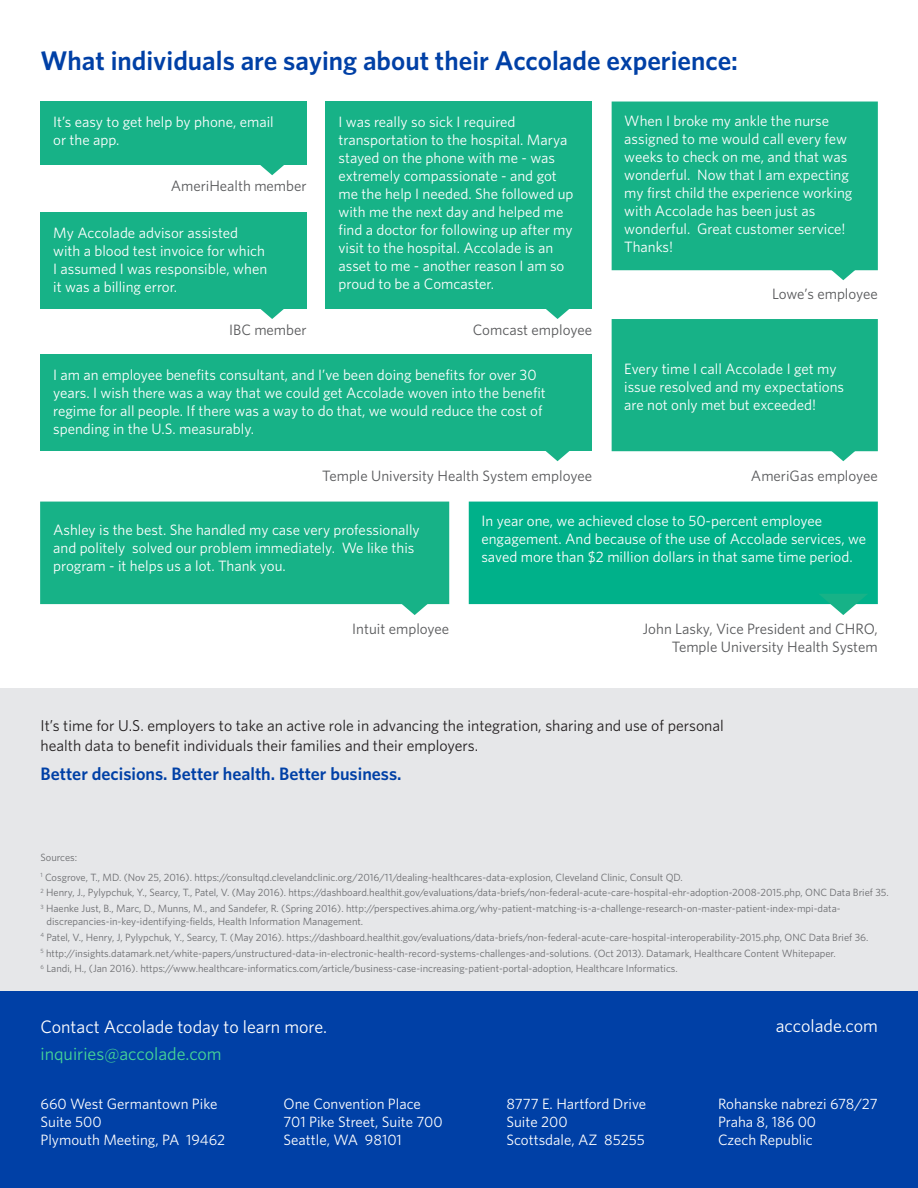
<style>
.page{position:relative;width:918px;height:1188px;background:#fff}
.page>*{position:absolute;margin:0;border:0;box-sizing:border-box;transform-origin:0 0}
.t1{font:600 27px "Whitney";color:#0040a6}
.t2{font:18px "Whitney";color:#fff}
.t3{font:600 18px "Whitney";color:#0040a6}
.t4{font:18px "Whitney";color:#47d696}
.t5{font:15.75px/20.2px "Whitney";color:#231f20}
.t6{font:15px/18px "Whitney";color:#fff}
.t7{font:15px/18px "Whitney";color:#57585a;text-align:right}
.t8{font:10.5px/12.6px "Whitney";color:#6c6d70}
</style>
<div class="page">
<div style="left:0;top:688px;width:918px;height:307px;background:#e6e7e9"></div>
<div style="left:0;top:991px;width:918px;height:197px;background:#0040a6"></div>
<div style="left:612px;top:102px;width:266px;height:168px;background:#17b287"></div>
<svg style="left:818px;top:259px;width:50px;height:21px"></svg>
<div style="left:326px;top:102px;width:266px;height:207px;background:#17b287"></div>
<div style="left:40px;top:354px;width:552px;height:97px;background:#17b287"></div>
<div style="left:40px;top:102px;width:267px;height:63px;background:#17b287"></div>
<svg style="left:260px;top:165px;width:24px;height:10px"></svg>
<svg style="left:546px;top:309px;width:23px;height:10px"></svg>
<svg style="left:545px;top:451px;width:25px;height:10px"></svg>
<svg style="left:612px;top:319px;width:266px;height:142px;background:#26b78e"></svg>
<div style="left:40px;top:212px;width:267px;height:97px;background:#17b287"></div>
<svg style="left:260px;top:309px;width:24px;height:10px"></svg>
<svg style="left:40px;top:502px;width:409px;height:113px;background:#2cb992"></svg>
<svg style="left:469px;top:502px;width:409px;height:113px;background:#18b894"></svg>
<p class="t1" style="left:40px;top:43px;width:699px">What individuals are saying about their Accolade experience:</p>
<p class="t6" style="left:53px;top:112px;width:222px">It’s easy to get help by phone, email or the app.</p>
<p class="t7" style="left:171px;top:177px;width:138px">AmeriHealth member</p>
<p class="t6" style="left:53px;top:223px;width:216px">My Accolade advisor assisted with a blood test invoice for which<br>I assumed I was responsible, when it was a billing error.</p>
<p class="t7" style="left:229px;top:320px;width:79px">IBC member</p>
<p class="t6" style="left:339px;top:112px;width:237px">I was really so sick I required transportation to the hospital. Marya stayed on the phone with me - was extremely compassionate - and got me the help I needed. She followed up with me the next day and helped me find a doctor for following up after my visit to the hospital. Accolade is an asset to me - another reason I am so proud to be a Comcaster.</p>
<p class="t7" style="left:473px;top:320px;width:121px">Comcast employee</p>
<p class="t6" style="left:53px;top:365px;width:494px">I am an employee benefits consultant, and I’ve been doing benefits for over 30 years. I wish there was a way that we could get Accolade woven into the benefit regime for all people. If there was a way to do that, we would reduce the cost of spending in the U.S. measurably.</p>
<p class="t7" style="left:322px;top:466px;width:271px">Temple University Health System employee</p>
<p class="t6" style="left:624px;top:111px;width:230px">When I broke my ankle the nurse assigned to me would call every few weeks to check on me, and that was wonderful. Now that I am expecting my first child the experience working with Accolade has been just as wonderful. Great customer service!<br>Thanks!</p>
<p class="t7" style="left:772px;top:285px;width:107px">Lowe’s employee</p>
<p class="t6" style="left:624px;top:359px;width:221px">Every time I call Accolade I get my issue resolved and my expectations are not only met but exceeded!</p>
<p class="t7" style="left:751px;top:466px;width:128px">AmeriGas employee</p>
<p class="t6" style="left:53px;top:520px;width:368px">Ashley is the best. She handled my case very professionally and politely solved our problem immediately. We like this program - it helps us a lot. Thank you.</p>
<p class="t6" style="left:481px;top:512px;width:386px">In year one, we achieved close to 50-percent employee engagement. And because of the use of Accolade services, we saved more than $2 million dollars in that same time period.</p>
<p class="t7" style="left:352px;top:619px;width:99px">Intuit employee</p>
<p class="t7" style="left:643px;top:619px;width:236px">John Lasky, Vice President and CHRO,<br>Temple University Health System</p>
<p class="t5" style="left:40px;top:715px;width:685px">It’s time for U.S. employers to take an active role in advancing the integration, sharing and use of personal health data to benefit individuals their families and their employers.</p>
<p class="t3" style="left:40px;top:761px;width:363px">Better decisions. Better health. Better business.</p>
<p class="t8" style="left:40px;top:851px;width:38px">Sources:</p>
<p class="t8" style="left:40px;top:870px;width:644px"><sup>1</sup> Cosgrove, T., MD. (Nov 25, 2016). https://consultqd.clevelandclinic.org/2016/11/dealing-healthcares-data-explosion, Cleveland Clinic, Consult QD.</p>
<p class="t8" style="left:40px;top:886px;width:850px"><sup>2</sup> Henry, J., Pylypchuk, Y., Searcy, T., Patel, V. (May 2016). https://dashboard.healthit.gov/evaluations/data-briefs/non-federal-acute-care-hospital-ehr-adoption-2008-2015.php, ONC Data Brief 35.</p>
<p class="t8" style="left:46px;top:902px;width:796px;text-indent:-6px"><sup>3</sup> Haenke Just, B., Marc, D., Munns, M., and Sandefer, R. (Spring 2016). http://perspectives.ahima.org/why-patient-matching-is-a-challenge-research-on-master-patient-index-mpi-data&shy;discrepancies-in-key-identifying-fields, Health Information Management.</p>
<p class="t8" style="left:40px;top:931px;width:830px"><sup>4</sup> Patel, V., Henry, J, Pylypchuk, Y., Searcy, T. (May 2016). https://dashboard.healthit.gov/evaluations/data-briefs/non-federal-acute-care-hospital-interoperability-2015.php, ONC Data Brief 36.</p>
<p class="t8" style="left:40px;top:946px;width:797px"><sup>5</sup> http://insights.datamark.net/white-papers/unstructured-data-in-electronic-health-record-systems-challenges-and-solutions. (Oct 2013). Datamark, Healthcare Content Whitepaper.</p>
<p class="t8" style="left:40px;top:962px;width:639px"><sup>6</sup> Landi, H., (Jan 2016). https://www.healthcare-informatics.com/article/business-case-increasing-patient-portal-adoption, Healthcare Informatics.</p>
<p class="t2" style="left:40px;top:1015px;width:288px">Contact Accolade today to learn more.</p>
<p class="t4" style="left:40px;top:1042px;width:183px">inquiries@accolade.com</p>
<p class="t6" style="left:40px;top:1095px;width:178px">660 West Germantown Pike</p>
<p class="t6" style="left:40px;top:1113px;width:63px">Suite 500</p>
<p class="t6" style="left:40px;top:1131px;width:186px">Plymouth Meeting, PA 19462</p>
<p class="t6" style="left:284px;top:1095px;width:139px">One Convention Place</p>
<p class="t6" style="left:284px;top:1113px;width:161px">701 Pike Street, Suite 700</p>
<p class="t6" style="left:284px;top:1131px;width:120px">Seattle, WA 98101</p>
<p class="t6" style="left:506px;top:1095px;width:141px">8777 E. Hartford Drive</p>
<p class="t6" style="left:506px;top:1113px;width:63px">Suite 200</p>
<p class="t6" style="left:506px;top:1131px;width:140px">Scottsdale, AZ 85255</p>
<p class="t2" style="left:776px;top:1013px;width:104px">accolade.com</p>
<p class="t6" style="left:718px;top:1095px;width:161px">Rohanske nabrezi 678/27</p>
<p class="t6" style="left:718px;top:1113px;width:100px">Praha 8, 186 00</p>
<p class="t6" style="left:718px;top:1131px;width:96px">Czech Republic</p>
</div>
